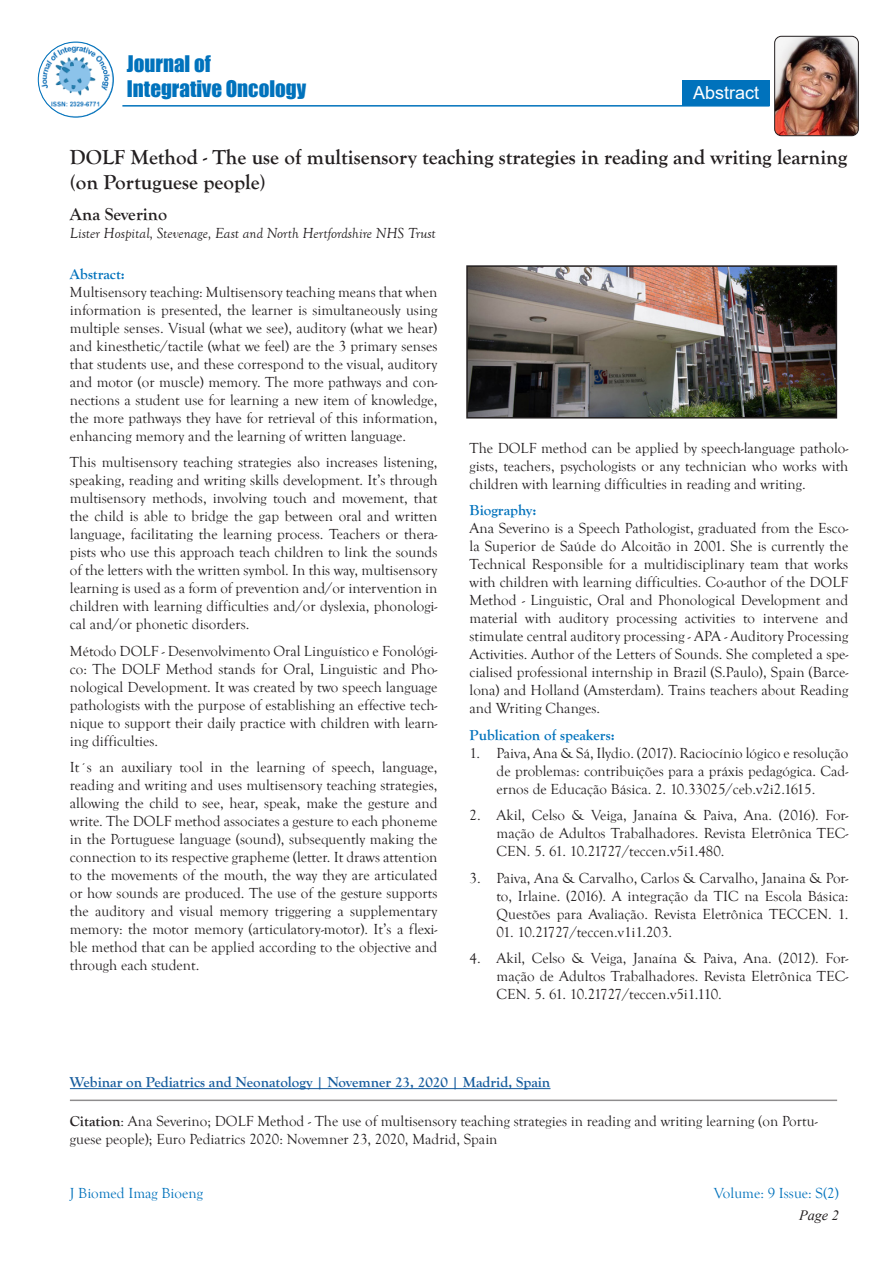
<style>
.page{position:relative;width:893px;height:1263px;background:#fff}
.page>*{position:absolute;margin:0;border:0;box-sizing:border-box;transform-origin:0 0}
.t1{font:700 21px/25.2px "Goudy Old Style T";color:#231f20}
.t2{font:21px/25.2px "Impact";color:#0072bc}
.t3{font:700 18px "Goudy Old Style T";color:#231f20}
.t4{font:18px "Arial";color:#fff}
.t5{font:15px/18px "Goudy Old Style T";color:#231f20;text-align:justify}
.t6{font:700 15px "Goudy Old Style T";color:#175d9e}
.t7{font:italic 15px "Goudy Old Style T";color:#231f20}
.t8{font:700 15px "Goudy Old Style T";color:#0072bc}
.t9{font:15px "Goudy Old Style T";color:#0072bc}
.t10{font:italic 14.25px "Times New Roman";color:#231f20}
.s1{font-weight:700}
</style>
<div class="page">
<img style="left:38px;top:42px;width:75px;height:75px;border-radius:38px">
<div style="left:38px;top:42px;width:76px;height:76px;border:1px solid #0072bc;border-radius:50%"></div>
<div style="left:682px;top:80px;width:88px;height:25px;background:#0072bc"></div>
<hr style="left:122px;top:105px;width:647px;height:2px;background:#0072bc">
<img style="left:775px;top:36px;width:83px;height:100px">
<div style="left:774px;top:36px;width:85px;height:100px;border:1px solid #231f20;border-radius:7px"></div>
<hr style="left:70px;top:1099px;width:767px;height:2px;background:#231f20">
<img style="left:469px;top:268px;width:365px;height:147px">
<div style="left:466px;top:265px;width:371px;height:153px;border:2px solid #231f20"></div>
<hr style="left:70px;top:1088px;width:480px;height:1px;background:#175d9e">
<h1 class="t2" style="left:127px;top:51px;width:181px">Journal of<br>Integrative Oncology</h1>
<p class="t4" style="left:693px;top:80px;width:68px">Abstract</p>
<p class="t1" style="left:70px;top:145px;width:779px">DOLF Method - The use of multisensory teaching strategies in reading and writing learning (on Portuguese people)</p>
<p class="t3" style="left:70px;top:204px;width:99px">Ana Severino</p>
<p class="t7" style="left:70px;top:224px;width:367px">Lister Hospital, Stevenage, East and North Hertfordshire NHS Trust</p>
<p class="t8" style="left:70px;top:265px;width:57px">Abstract:</p>
<p class="t5" style="left:70px;top:283px;width:369px">Multisensory teaching: Multisensory teaching means that when information is presented, the learner is simultaneously using multiple senses. Visual (what we see), auditory (what we hear) and kinesthetic/tactile (what we feel) are the 3 primary senses that students use, and these correspond to the visual, auditory and motor (or muscle) memory. The more pathways and con&shy;nections a student use for learning a new item of knowledge, the more pathways they have for retrieval of this information, enhancing memory and the learning of written language.</p>
<p class="t5" style="left:70px;top:454px;width:369px">This multisensory teaching strategies also increases listening, speaking, reading and writing skills development. It’s through multisensory methods, involving touch and movement, that the child is able to bridge the gap between oral and written language, facilitating the learning process. Teachers or thera&shy;pists who use this approach teach children to link the sounds of the letters with the written symbol. In this way, multisensory learning is used as a form of prevention and/or intervention in children with learning difficulties and/or dyslexia, phonologi&shy;cal and/or phonetic disorders.</p>
<p class="t5" style="left:70px;top:642px;width:369px">Método DOLF - Desenvolvimento Oral Linguístico e Fonológi&shy;co: The DOLF Method stands for Oral, Linguistic and Pho&shy;nological Development. It was created by two speech language pathologists with the purpose of establishing an effective tech&shy;nique to support their daily practice with children with learn&shy;ing difficulties.</p>
<p class="t5" style="left:70px;top:759px;width:369px">It´s an auxiliary tool in the learning of speech, language, reading and writing and uses multisensory teaching strategies, allowing the child to see, hear, speak, make the gesture and write. The DOLF method associates a gesture to each phoneme in the Portuguese language (sound), subsequently making the connection to its respective grapheme (letter. It draws attention to the movements of the mouth, the way they are articulated or how sounds are produced. The use of the gesture supports the auditory and visual memory triggering a supplementary memory: the motor memory (articulatory-motor). It’s a flexi&shy;ble method that can be applied according to the objective and through each student.</p>
<p class="t5" style="left:470px;top:439px;width:380px">The DOLF method can be applied by speech-language patholo&shy;gists, teachers, psychologists or any technician who works with children with learning difficulties in reading and writing.</p>
<p class="t8" style="left:470px;top:502px;width:68px">Biography:</p>
<p class="t5" style="left:470px;top:520px;width:380px">Ana Severino is a Speech Pathologist, graduated from the Esco&shy;la Superior de Saúde do Alcoitão in 2001. She is currently the Technical Responsible for a multidisciplinary team that works with children with learning difficulties. Co-author of the DOLF Method - Linguistic, Oral and Phonological Development and material with auditory processing activities to intervene and stimulate central auditory processing - APA - Auditory Processing Activities. Author of the Letters of Sounds. She completed a spe&shy;cialised professional internship in Brazil (S.Paulo), Spain (Barce&shy;lona) and Holland (Amsterdam). Trains teachers about Reading and Writing Changes.</p>
<p class="t8" style="left:470px;top:726px;width:147px">Publication of speakers:</p>
<p class="t5" style="left:497px;top:744px;width:353px;text-indent:-27px">1. Paiva, Ana &amp; Sá, Ilydio. (2017). Raciocínio lógico e resolução de problemas: contribuições para a práxis pedagógica. Cad&shy;ernos de Educação Básica. 2. 10.33025/ceb.v2i2.1615.</p>
<p class="t5" style="left:497px;top:807px;width:353px;text-indent:-27px">2. Akil, Celso &amp; Veiga, Janaína &amp; Paiva, Ana. (2016). For&shy;mação de Adultos Trabalhadores. Revista Eletrônica TEC-CEN. 5. 61. 10.21727/teccen.v5i1.480.</p>
<p class="t5" style="left:497px;top:869px;width:353px;text-indent:-27px">3. Paiva, Ana &amp; Carvalho, Carlos &amp; Carvalho, Janaina &amp; Por&shy;to, Irlaine. (2016). A integração da TIC na Escola Básica:<br>Questões para Avaliação. Revista Eletrônica TECCEN. 1.</p>
<p class="t5" style="left:497px;top:923px;width:177px">01. 10.21727/teccen.v1i1.203.</p>
<p class="t5" style="left:497px;top:950px;width:353px;text-indent:-27px">4. Akil, Celso &amp; Veiga, Janaína &amp; Paiva, Ana. (2012). For&shy;mação de Adultos Trabalhadores. Revista Eletrônica TEC-CEN. 5. 61. 10.21727/teccen.v5i1.110.</p>
<p class="t6" style="left:70px;top:1074px;width:482px">Webinar on Pediatrics and Neonatology | Novemner 23, 2020 | Madrid, Spain</p>
<p class="t5" style="left:70px;top:1112px;width:749px"><span class="s1">Citation</span>: Ana Severino; DOLF Method - The use of multisensory teaching strategies in reading and writing learning (on Portu&shy;guese people); Euro Pediatrics 2020: Novemner 23, 2020, Madrid, Spain</p>
<p class="t9" style="left:70px;top:1185px;width:135px">J Biomed Imag Bioeng</p>
<p class="t9" style="left:714px;top:1185px;width:127px">Volume: 9 Issue: S(2)</p>
<p class="t10" style="left:799px;top:1206px;width:41px">Page 2</p>
</div>
